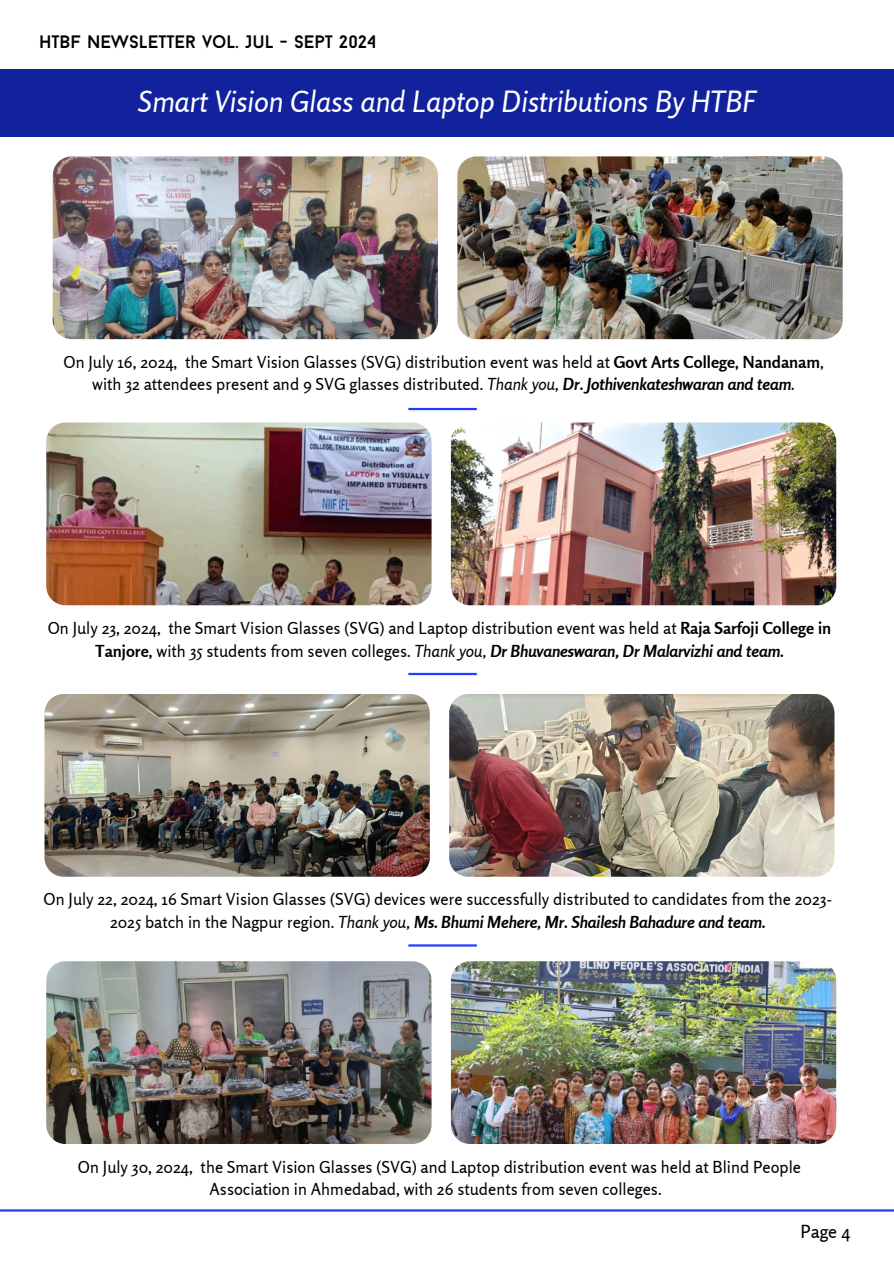
<style>
.page{position:relative;width:894px;height:1264px;background:#fff}
.page>*{position:absolute;margin:0;border:0;box-sizing:border-box;transform-origin:0 0}
.t1{font:italic 29.1px "Rosario";color:#fff}
.t2{font:18px "Baron Neue";color:#000}
.t3{font:18px "Rosario";color:#000}
.t4{font:16.5px/22.5px "Rosario";color:#000;text-align:center}
.s1{font-weight:700}
.s2{font-style:italic}
.s3{font-weight:700;font-style:italic}
</style>
<div class="page">
<hr style="left:0;top:1209px;width:893px;height:2px;background:#233dff">
<img style="left:451px;top:422px;width:385px;height:183px">
<img style="left:46px;top:422px;width:385px;height:183px">
<hr style="left:408px;top:673px;width:68px;height:2px;background:#233dff">
<img style="left:449px;top:694px;width:385px;height:182px">
<img style="left:44px;top:694px;width:385px;height:182px">
<img style="left:451px;top:961px;width:385px;height:182px">
<img style="left:46px;top:961px;width:385px;height:182px">
<hr style="left:408px;top:944px;width:68px;height:2px;background:#233dff">
<hr style="left:408px;top:408px;width:68px;height:2px;background:#233dff">
<div style="left:0;top:69px;width:893px;height:67px;background:#12229d"></div>
<img style="left:457px;top:156px;width:385px;height:183px">
<img style="left:53px;top:156px;width:385px;height:183px">
<p class="t2" style="left:39px;top:35px;width:339px">HTBF NEWSLETTER VOL. JUL - SEPT 2024</p>
<p class="t1" style="left:138px;top:83px;width:619px">Smart Vision Glass and Laptop Distributions By HTBF</p>
<p class="t4" style="left:63px;top:350px;width:761px">On July 16, 2024, the Smart Vision Glasses (SVG) distribution event was held at <span class="s1">Govt Arts College, Nandanam</span>, with 32 attendees present and 9 SVG glasses distributed. <span class="s2">Thank you,</span> <span class="s3">Dr. Jothivenkateshwaran and team</span><span class="s2">.</span></p>
<p class="t4" style="left:48px;top:616px;width:784px">On July 23, 2024, the Smart Vision Glasses (SVG) and Laptop distribution event was held at <span class="s1">Raja Sarfoji College in<br>Tanjore,</span> with 35 students from seven colleges. <span class="s2">Thank you,</span> <span class="s3">Dr Bhuvaneswaran, Dr Malarvizhi and team.</span></p>
<p class="t4" style="left:44px;top:888px;width:789px">On July 22, 2024, 16 Smart Vision Glasses (SVG) devices were successfully distributed to candidates from the 2023-<br>2025 batch in the Nagpur region. <span class="s2">Thank you,</span> <span class="s3">Ms. Bhumi Mehere, Mr. Shailesh Bahadure and team.</span></p>
<p class="t4" style="left:78px;top:1155px;width:724px">On July 30, 2024, the Smart Vision Glasses (SVG) and Laptop distribution event was held at Blind People<br>Association in Ahmedabad, with 26 students from seven colleges.</p>
<p class="t3" style="left:800px;top:1219px;width:51px">Page 4</p>
</div>
